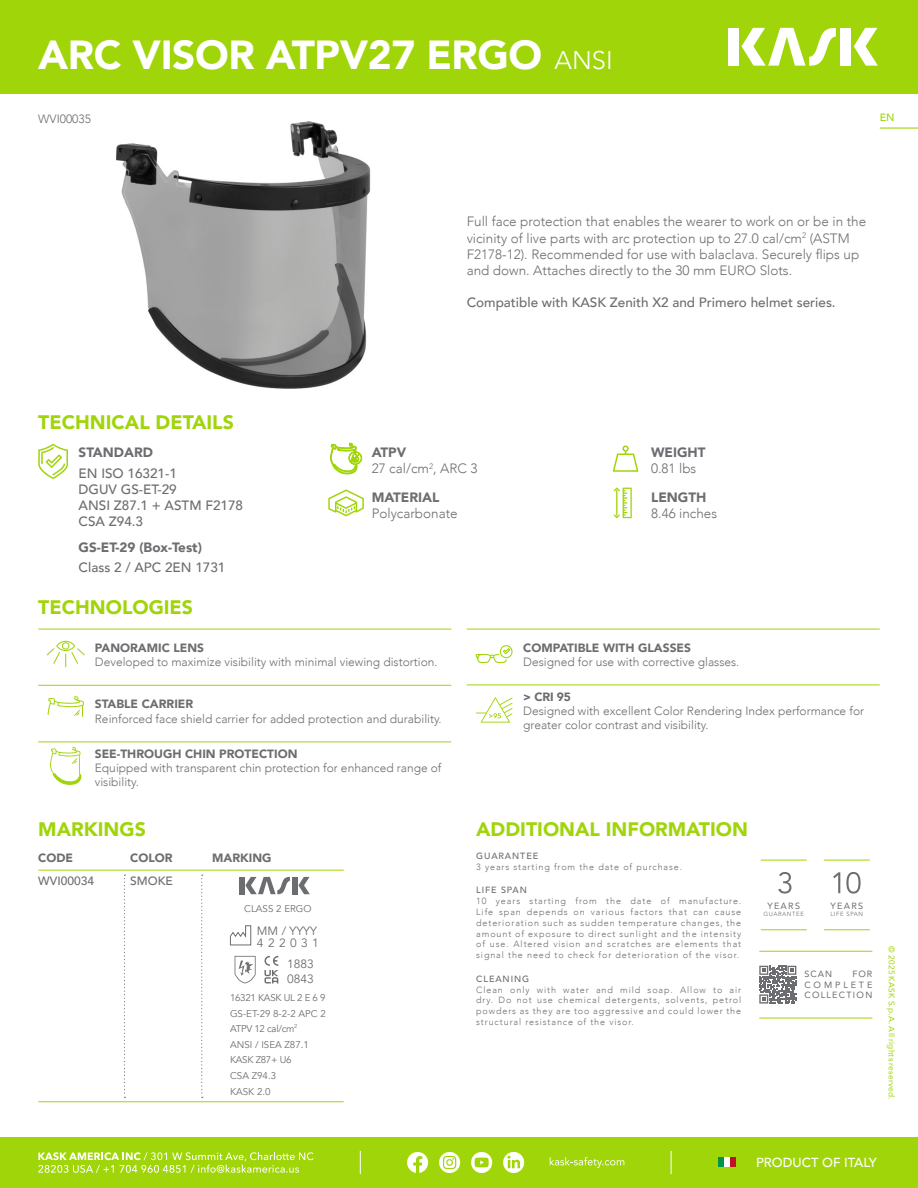
<style>
.page{position:relative;width:918px;height:1188px;background:#fff}
.page>*{position:absolute;margin:0;border:0;box-sizing:border-box;transform-origin:0 0}
.t1{font:900 40.5px "Avenir";letter-spacing:-.01em;color:#fff}
.t2{font:900 19.5px "Avenir";color:#a0d50a}
.t3{font:300 13.5px/16.2px "Avenir";color:#6c6d70}
.t4{font:500 13.5px/16.2px "Avenir";color:#6c6d70}
.t5{font:900 13.5px "Avenir";color:#6c6d70}
.t6{font:500 13.2px "Avenir";color:#fff}
.t7{font:300 12px/14.4px "Avenir";color:#6c6d70}
.t8{font:900 12px "Avenir";color:#6c6d70}
.t9{font:500 12px "Avenir";color:#6c6d70}
.t10{font:12px/12.6px "Avenir";letter-spacing:.365em;color:#6c6d70}
.t11{font:12px/15px "Avenir";color:#6c6d70}
.t12{font:500 10.5px "Avenir";color:#a0d50a}
.t13{font:9.75px/15.8px "Avenir";color:#6c6d70}
.t14{font:9.75px "Avenir";letter-spacing:-.03em;color:#6c6d70}
.t15{font:300 9px/10.8px "Avenir";letter-spacing:.1em;color:#6c6d70;text-align:justify}
.t16{font:9px/10.8px "Avenir";letter-spacing:.14em;color:#6c6d70;text-align:justify}
.t17{font:500 9px "Avenir";letter-spacing:.1em;color:#6c6d70}
.t18{font:8.25px "Avenir";letter-spacing:.025em;color:#a0d50a}
.t19{font:300 6px "Avenir";letter-spacing:.1em;color:#6c6d70}
.s1{font-weight:300;font-size:25.5px}
.s2{font-weight:900}
</style>
<div class="page">
<div style="left:0;top:1137px;width:918px;height:51px;background:#a0d50a"></div>
<hr style="left:880px;top:127px;width:38px;height:2px;background:#a0d50a">
<svg style="left:360px;top:1151px;width:1px;height:23px"></svg>
<svg style="left:671px;top:1151px;width:1px;height:23px"></svg>
<svg style="left:38px;top:1152px;width:276px;height:21px"></svg>
<svg style="left:439px;top:1152px;width:21px;height:21px"></svg>
<svg style="left:471px;top:1152px;width:21px;height:21px"></svg>
<svg style="left:503px;top:1152px;width:21px;height:21px"></svg>
<svg style="left:407px;top:1152px;width:21px;height:21px"></svg>
<svg style="left:550px;top:1157px;width:74px;height:11px"></svg>
<div style="left:718px;top:1158px;width:6px;height:9px;background:#009445"></div>
<div style="left:724px;top:1158px;width:6px;height:9px;background:#fff"></div>
<div style="left:730px;top:1158px;width:6px;height:9px;background:#bf1221"></div>
<div style="left:0;top:0;width:918px;height:94px;background:#a0d50a"></div>
<div style="left:728px;top:28px;width:11px;height:38px;background:#fff"></div>
<div style="left:840px;top:28px;width:11px;height:38px;background:#fff"></div>
<svg style="left:854px;top:28px;width:24px;height:38px"></svg>
<svg style="left:742px;top:28px;width:94px;height:38px"></svg>
<svg style="left:330px;top:442px;width:33px;height:33px"></svg>
<svg style="left:778px;top:872px;width:13px;height:22px"></svg>
<hr style="left:761px;top:860px;width:46px;height:1px;background:#a0d50a">
<hr style="left:761px;top:929px;width:46px;height:1px;background:#a0d50a">
<hr style="left:824px;top:860px;width:46px;height:1px;background:#a0d50a">
<hr style="left:824px;top:929px;width:46px;height:1px;background:#a0d50a">
<svg style="left:846px;top:872px;width:15px;height:22px"></svg>
<svg style="left:833px;top:872px;width:7px;height:21px"></svg>
<hr style="left:759px;top:951px;width:113px;height:1px;background:#a0d50a">
<hr style="left:759px;top:1018px;width:113px;height:1px;background:#a0d50a">
<svg style="left:759px;top:966px;width:37px;height:38px"></svg>
<svg style="left:328px;top:489px;width:36px;height:27px"></svg>
<svg style="left:38px;top:444px;width:30px;height:35px"></svg>
<svg style="left:613px;top:445px;width:25px;height:27px"></svg>
<svg style="left:614px;top:488px;width:18px;height:30px"></svg>
<img style="left:116px;top:121px;width:255px;height:268px">
<hr style="left:38px;top:870px;width:306px;height:1px;background:#a0d50a">
<hr style="left:38px;top:1101px;width:306px;height:1px;background:#a0d50a">
<svg style="left:124px;top:875px;width:1px;height:223px"></svg>
<svg style="left:201px;top:875px;width:2px;height:223px"></svg>
<div style="left:239px;top:877px;width:5px;height:17px;background:#6c6d70"></div>
<div style="left:292px;top:877px;width:5px;height:17px;background:#6c6d70"></div>
<svg style="left:298px;top:877px;width:12px;height:17px"></svg>
<svg style="left:245px;top:877px;width:45px;height:17px"></svg>
<svg style="left:230px;top:925px;width:22px;height:21px"></svg>
<svg style="left:265px;top:956px;width:13px;height:27px"></svg>
<svg style="left:235px;top:956px;width:21px;height:27px"></svg>
<svg style="left:47px;top:641px;width:38px;height:26px"></svg>
<svg style="left:476px;top:645px;width:37px;height:18px"></svg>
<hr style="left:38px;top:629px;width:413px;height:1px;background:#a0d50a">
<hr style="left:467px;top:629px;width:413px;height:1px;background:#a0d50a">
<hr style="left:467px;top:685px;width:413px;height:1px;background:#a0d50a">
<hr style="left:38px;top:685px;width:413px;height:1px;background:#a0d50a">
<hr style="left:38px;top:742px;width:413px;height:1px;background:#a0d50a">
<svg style="left:48px;top:696px;width:36px;height:21px"></svg>
<svg style="left:476px;top:697px;width:37px;height:26px"></svg>
<svg style="left:50px;top:747px;width:31px;height:38px"></svg>
<h1 class="t1" style="left:38px;top:20px;width:576px">ARC VISOR ATPV27 ERGO <span class="s1">ANSI</span></h1>
<h3 class="t7" style="left:38px;top:112px;width:54px">WVI00035</h3>
<p class="t12" style="left:880px;top:109px;width:16px">EN</p>
<p class="t3" style="left:467px;top:214px;width:401px">Full face protection that enables the wearer to work on or be in the vicinity of live parts with arc protection up to 27.0 cal/cm<sup>2</sup> (ASTM F2178-12). Recommended for use with balaclava. Securely flips up and down. Attaches directly to the 30 mm EURO Slots.</p>
<h3 class="t4" style="left:467px;top:294px;width:371px">Compatible with KASK Zenith X2 and Primero helmet series.</h3>
<h2 class="t2" style="left:38px;top:405px;width:197px">TECHNICAL DETAILS</h2>
<h3 class="t5" style="left:79px;top:441px;width:76px">STANDARD</h3>
<h3 class="t4" style="left:79px;top:464px;width:166px">EN ISO 16321-1<br>DGUV GS-ET-29<br>ANSI Z87.1 + ASTM F2178<br>CSA Z94.3</h3>
<h3 class="t5" style="left:79px;top:536px;width:125px">GS-ET-29 (Box-Test)</h3>
<h3 class="t4" style="left:79px;top:559px;width:148px">Class 2 / APC 2EN 1731</h3>
<h2 class="t2" style="left:38px;top:590px;width:156px">TECHNOLOGIES</h2>
<h3 class="t3" style="left:372px;top:445px;width:107px"><span class="s2">ATPV<br></span>27 cal/cm<sup>2</sup>, ARC 3</h3>
<h3 class="t5" style="left:651px;top:441px;width:56px">WEIGHT</h3>
<h3 class="t3" style="left:651px;top:461px;width:47px">0.81 lbs</h3>
<h3 class="t5" style="left:372px;top:485px;width:69px">MATERIAL</h3>
<h3 class="t3" style="left:372px;top:505px;width:88px">Polycarbonate</h3>
<h3 class="t5" style="left:651px;top:485px;width:57px">LENGTH</h3>
<h3 class="t3" style="left:651px;top:505px;width:68px">8.46 inches</h3>
<h3 class="t8" style="left:95px;top:638px;width:111px">PANORAMIC LENS</h3>
<h3 class="t7" style="left:95px;top:655px;width:344px">Developed to maximize visibility with minimal viewing distortion.</h3>
<h3 class="t8" style="left:95px;top:694px;width:100px">STABLE CARRIER</h3>
<h3 class="t7" style="left:95px;top:711px;width:348px">Reinforced face shield carrier for added protection and durability.</h3>
<h3 class="t8" style="left:95px;top:743px;width:204px">SEE-THROUGH CHIN PROTECTION</h3>
<h3 class="t7" style="left:95px;top:761px;width:348px">Equipped with transparent chin protection for enhanced range of visibility.</h3>
<h2 class="t2" style="left:38px;top:813px;width:109px">MARKINGS</h2>
<h3 class="t8" style="left:38px;top:847px;width:36px">CODE</h3>
<h3 class="t8" style="left:130px;top:847px;width:44px">COLOR</h3>
<h3 class="t8" style="left:212px;top:847px;width:61px">MARKING</h3>
<h3 class="t9" style="left:38px;top:871px;width:57px">WVI00034</h3>
<h3 class="t9" style="left:130px;top:871px;width:44px">SMOKE</h3>
<p class="t13" style="left:244px;top:901px;width:69px">CLASS 2 ERGO</p>
<h3 class="t10" style="left:257px;top:925px;width:63px">MM / YYYY<br>422031</h3>
<h3 class="t11" style="left:287px;top:956px;width:28px">1883<br>0843</h3>
<p class="t14" style="left:230px;top:992px;width:97px">16321 KASK UL 2 E 6 9</p>
<p class="t14" style="left:230px;top:1023px;width:69px">ATPV 12 cal/cm<sup>2</sup></p>
<p class="t14" style="left:230px;top:1054px;width:63px">KASK Z87+ U6</p>
<p class="t13" style="left:230px;top:1006px;width:97px">GS-ET-29 8-2-2 APC 2</p>
<p class="t13" style="left:230px;top:1036px;width:80px">ANSI / ISEA Z87.1</p>
<p class="t13" style="left:230px;top:1068px;width:48px">CSA Z94.3<br>KASK 2.0</p>
<h3 class="t8" style="left:523px;top:638px;width:169px">COMPATIBLE WITH GLASSES</h3>
<h3 class="t7" style="left:523px;top:655px;width:218px">Designed for use with corrective glasses.</h3>
<h3 class="t8" style="left:523px;top:686px;width:49px">&gt; CRI 95</h3>
<h3 class="t7" style="left:523px;top:704px;width:342px">Designed with excellent Color Rendering Index performance for greater color contrast and visibility.</h3>
<h2 class="t2" style="left:476px;top:813px;width:273px">ADDITIONAL INFORMATION</h2>
<p class="t17" style="left:476px;top:848px;width:64px">GUARANTEE</p>
<p class="t15" style="left:476px;top:861px;width:207px">3 years starting from the date of purchase.</p>
<p class="t17" style="left:476px;top:882px;width:52px">LIFE SPAN</p>
<p class="t15" style="left:476px;top:896px;width:267px">10 years starting from the date of manufacture.<br>Life span depends on various factors that can cause deterioration such as sudden temperature changes, the amount of exposure to direct sunlight and the intensity of use. Altered vision and scratches are elements that signal the need to check for deterioration of the visor.</p>
<p class="t17" style="left:476px;top:971px;width:54px">CLEANING</p>
<p class="t15" style="left:476px;top:984px;width:267px">Clean only with water and mild soap. Allow to air dry. Do not use chemical detergents, solvents, petrol powders as they are too aggressive and could lower the structural resistance of the visor.</p>
<p class="t16" style="left:767px;top:900px;width:34px">YEARS</p>
<p class="t19" style="left:763px;top:911px;width:42px">GUARANTEE</p>
<p class="t16" style="left:831px;top:900px;width:34px">YEARS</p>
<p class="t19" style="left:830px;top:911px;width:34px">LIFE SPAN</p>
<p class="t16" style="left:804px;top:968px;width:29px">SCAN</p>
<p class="t16" style="left:804px;top:968px;width:69px;text-indent:48px">FOR COMPLETE COLLECTION</p>
<p class="t18" style="left:898px;top:946px;width:155px;rotate:90deg">© 2025 KASK S.p.A. All rights reserved.</p>
<h3 class="t6" style="left:756px;top:1151px;width:122px">PRODUCT OF ITALY</h3>
</div>
